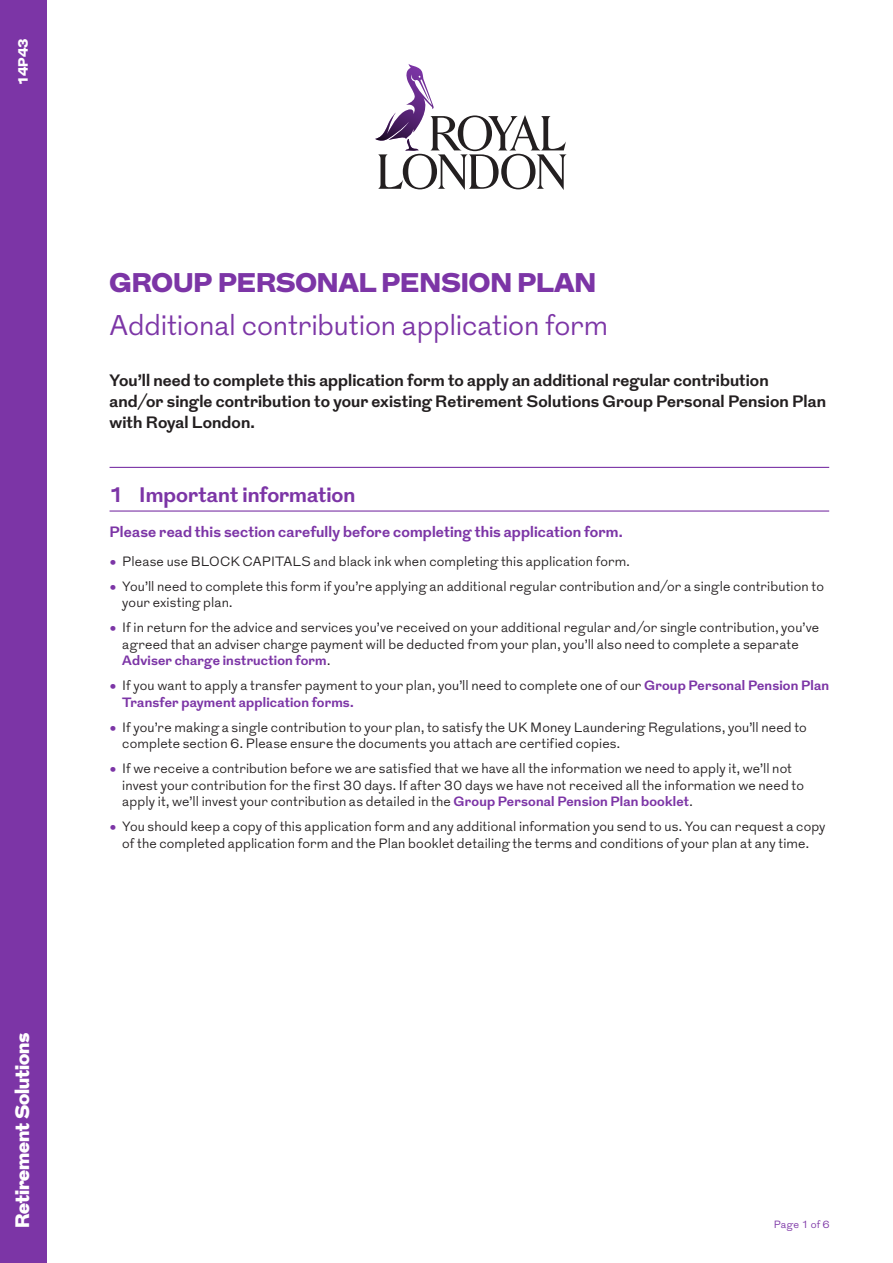
<style>
.page{position:relative;width:893px;height:1263px;background:#fff}
.page>*{position:absolute;margin:0;border:0;box-sizing:border-box;transform-origin:0 0}
.Sub_Title{font:300 28.5px "Grot";letter-spacing:-.005em;color:#7c35a6}
.Main_Title{font:900 27px "Grot";color:#7c35a6}
.Numbered_Heading{font:700 21px "Grot";color:#7c35a6}
.t1{font:900 19.5px "Grot";color:#fff}
.Intro_Para_BOLD{font:700 16.5px/21px "Grot";letter-spacing:.005em;color:#231f20}
.Purple_Subhead{font:700 15px "Grot";letter-spacing:.01em;color:#7c35a6}
.t2{font:300 13.5px/16.5px "Grot";letter-spacing:.01em;color:#231f20}
.t3{font:900 13.5px "Grot";color:#fff}
.Recipient{font:300 10.5px "Grot";letter-spacing:.025em;color:#7c35a6}
.s1{font-family:"Adobe Caslon Pro";font-weight:400;font-size:21px;color:#7c35a6}
.s2{font-weight:700;color:#7c35a6}
</style>
<div class="page">
<div style="left:0;top:0;width:47px;height:1263px;background:#7c35a6"></div>
<hr style="left:110px;top:467px;width:719px;height:1px;background:#7c35a6">
<hr style="left:110px;top:510px;width:719px;height:2px;background:#7c35a6">
<svg style="left:375px;top:64px;width:192px;height:126px"></svg>
<p class="t3" style="left:14px;top:85px;width:49px;rotate:-90deg">14P43</p>
<p class="t1" style="left:9px;top:1228px;width:197px;rotate:-90deg">Retirement Solutions</p>
<p class="Main_Title" style="left:110px;top:264px;width:488px">GROUP PERSONAL PENSION PLAN</p>
<p class="Sub_Title" style="left:110px;top:307px;width:500px">Additional contribution application form</p>
<p class="Intro_Para_BOLD" style="left:110px;top:371px;width:718px">You’ll need to complete this application form to apply an additional regular contribution and/or single contribution to your existing Retirement Solutions Group Personal Pension Plan with Royal London.</p>
<p class="Numbered_Heading" style="left:110px;top:480px;width:247px">1 Important information</p>
<p class="Purple_Subhead" style="left:110px;top:521px;width:515px">Please read this section carefully before completing this application form.</p>
<p class="t2" style="left:110px;top:553px;width:522px"><span class="s1">•</span> Please use BLOCK CAPITALS and black ink when completing this application form.</p>
<p class="t2" style="left:122px;top:578px;width:703px;text-indent:-13px"><span class="s1">•</span> You’ll need to complete this form if you’re applying an additional regular contribution and/or a single contribution to your existing plan.</p>
<p class="t2" style="left:122px;top:620px;width:698px;text-indent:-13px"><span class="s1">•</span> If in return for the advice and services you’ve received on your additional regular and/or single contribution, you’ve agreed that an adviser charge payment will be deducted from your plan, you’ll also need to complete a separate<br><span class="s2">Adviser charge instruction form</span>.</p>
<p class="t2" style="left:122px;top:678px;width:708px;text-indent:-13px"><span class="s1">•</span> If you want to apply a transfer payment to your plan, you’ll need to complete one of our <span class="s2">Group Personal Pension Plan<br>Transfer payment application forms.</span></p>
<p class="t2" style="left:122px;top:719px;width:686px;text-indent:-13px"><span class="s1">•</span> If you’re making a single contribution to your plan, to satisfy the UK Money Laundering Regulations, you’ll need to complete section 6. Please ensure the documents you attach are certified copies.</p>
<p class="t2" style="left:122px;top:761px;width:683px;text-indent:-13px"><span class="s1">•</span> If we receive a contribution before we are satisfied that we have all the information we need to apply it, we’ll not invest your contribution for the first 30 days. If after 30 days we have not received all the information we need to apply it, we’ll invest your contribution as detailed in the <span class="s2">Group Personal Pension Plan booklet</span>.</p>
<p class="t2" style="left:110px;top:819px;width:717px;text-align:center"><span class="s1">•</span> You should keep a copy of this application form and any additional information you send to us. You can request a copy of the completed application form and the Plan booklet detailing the terms and conditions of your plan at any time.</p>
<p class="Recipient" style="left:774px;top:1218px;width:57px">Page 1 of 6</p>
</div>
